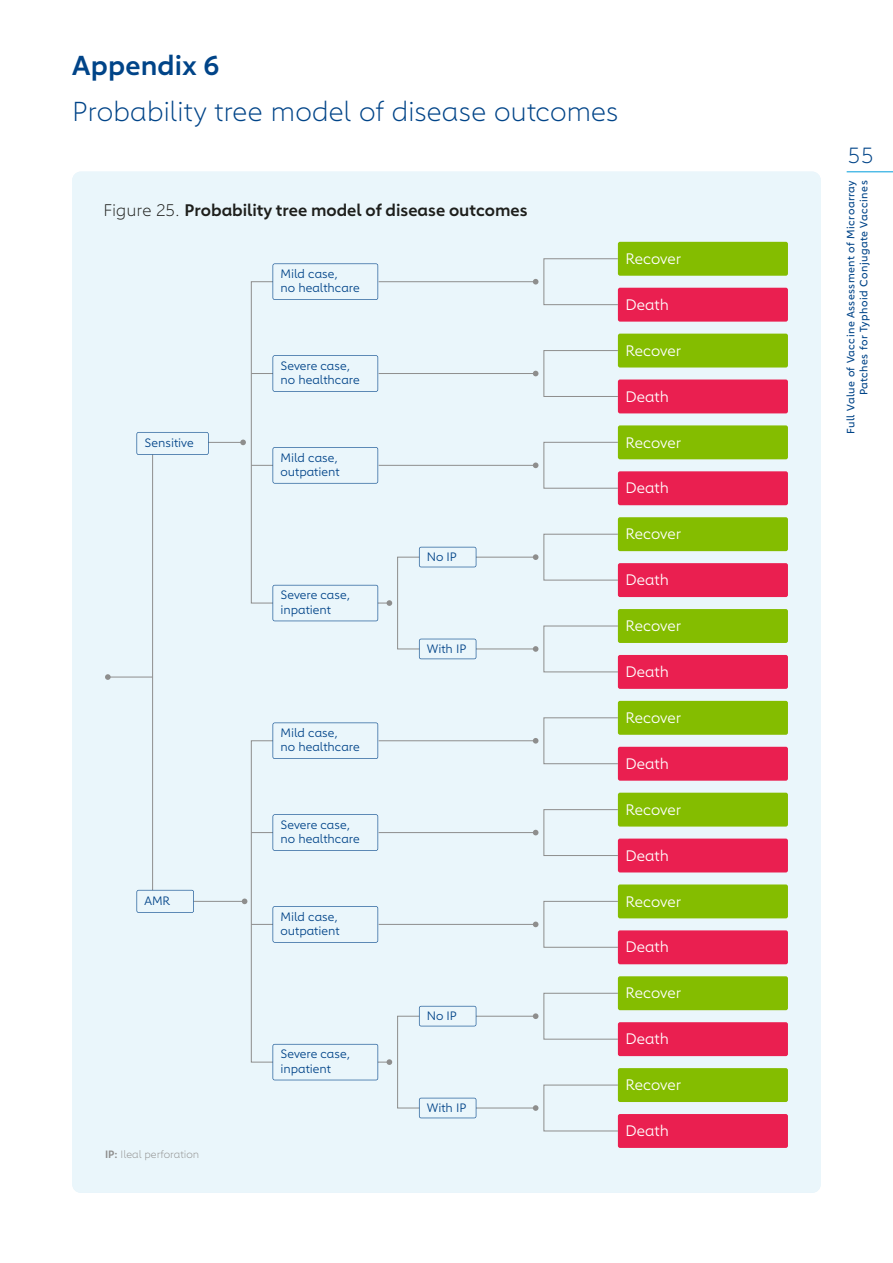
<style>
.page{position:relative;width:893px;height:1263px;background:#fff}
.page>*{position:absolute;margin:0;border:0;box-sizing:border-box;transform-origin:0 0}
.t1{font:300 27px "Carnero";letter-spacing:-.005em;color:#048}
.t2{font:600 27px "Carnero";letter-spacing:.005em;color:#048}
.t3{font:300 21.6px "Carnero";color:#048}
.t4{font:600 16.5px "Carnero";color:#1e1f1c}
.t5{font:15px "Carnero";color:#fff}
.t6{font:12px/14.4px "Carnero";color:#004388}
.t7{font:10.5px/12.8px "Carnero";letter-spacing:.04em;color:#048;text-align:right}
.t8{font:300 10.5px "Carnero";color:#8e8e8d}
.s1{font-weight:300}
.s2{font-weight:600}
</style>
<div class="page">
<div style="left:72px;top:172px;width:749px;height:1021px;background:#eaf6fb"></div>
<div style="left:618px;top:242px;width:170px;height:34px;background:#84bd00;border-radius:2px"></div>
<div style="left:618px;top:288px;width:170px;height:34px;background:#ea1f50;border-radius:2px"></div>
<div style="left:618px;top:334px;width:170px;height:33px;background:#84bd00;border-radius:2px"></div>
<div style="left:618px;top:379px;width:170px;height:34px;background:#ea1f50;border-radius:2px"></div>
<div style="left:618px;top:425px;width:170px;height:34px;background:#84bd00;border-radius:2px"></div>
<div style="left:618px;top:471px;width:170px;height:34px;background:#ea1f50;border-radius:2px"></div>
<div style="left:618px;top:517px;width:170px;height:34px;background:#84bd00;border-radius:2px"></div>
<div style="left:618px;top:563px;width:170px;height:34px;background:#ea1f50;border-radius:2px"></div>
<div style="left:618px;top:609px;width:170px;height:34px;background:#84bd00;border-radius:2px"></div>
<div style="left:618px;top:655px;width:170px;height:34px;background:#ea1f50;border-radius:2px"></div>
<div style="left:618px;top:701px;width:170px;height:34px;background:#84bd00;border-radius:2px"></div>
<div style="left:618px;top:747px;width:170px;height:34px;background:#ea1f50;border-radius:2px"></div>
<div style="left:618px;top:793px;width:170px;height:33px;background:#84bd00;border-radius:2px"></div>
<div style="left:618px;top:838px;width:170px;height:34px;background:#ea1f50;border-radius:2px"></div>
<div style="left:618px;top:884px;width:170px;height:34px;background:#84bd00;border-radius:2px"></div>
<div style="left:618px;top:930px;width:170px;height:34px;background:#ea1f50;border-radius:2px"></div>
<div style="left:618px;top:976px;width:170px;height:34px;background:#84bd00;border-radius:2px"></div>
<div style="left:618px;top:1022px;width:170px;height:34px;background:#ea1f50;border-radius:2px"></div>
<div style="left:618px;top:1068px;width:170px;height:34px;background:#84bd00;border-radius:2px"></div>
<div style="left:618px;top:1114px;width:170px;height:34px;background:#ea1f50;border-radius:2px"></div>
<hr style="left:108px;top:677px;width:45px;height:1px;background:#8e8e8d">
<svg style="left:105px;top:674px;width:6px;height:6px"></svg>
<div style="left:397px;top:557px;width:139px;height:92px;border:1px solid #8e8e8d"></div>
<svg style="left:533px;top:554px;width:5px;height:6px"></svg>
<svg style="left:533px;top:646px;width:5px;height:6px"></svg>
<div style="left:543px;top:534px;width:75px;height:46px;border:1px solid #8e8e8d"></div>
<div style="left:543px;top:442px;width:75px;height:47px;border:1px solid #8e8e8d"></div>
<div style="left:543px;top:350px;width:75px;height:47px;border:1px solid #8e8e8d"></div>
<div style="left:543px;top:258px;width:75px;height:47px;border:1px solid #8e8e8d"></div>
<div style="left:543px;top:626px;width:75px;height:46px;border:1px solid #8e8e8d"></div>
<hr style="left:379px;top:281px;width:157px;height:1px;background:#8e8e8d">
<svg style="left:533px;top:279px;width:5px;height:5px"></svg>
<hr style="left:379px;top:373px;width:157px;height:1px;background:#8e8e8d">
<svg style="left:533px;top:371px;width:5px;height:5px"></svg>
<svg style="left:419px;top:547px;width:57px;height:20px"></svg>
<svg style="left:419px;top:639px;width:57px;height:20px"></svg>
<hr style="left:379px;top:465px;width:157px;height:1px;background:#8e8e8d">
<svg style="left:533px;top:462px;width:5px;height:6px"></svg>
<div style="left:397px;top:1016px;width:139px;height:92px;border:1px solid #8e8e8d"></div>
<svg style="left:533px;top:1013px;width:5px;height:6px"></svg>
<svg style="left:533px;top:1105px;width:5px;height:6px"></svg>
<div style="left:543px;top:993px;width:75px;height:46px;border:1px solid #8e8e8d"></div>
<div style="left:543px;top:901px;width:75px;height:47px;border:1px solid #8e8e8d"></div>
<div style="left:543px;top:809px;width:75px;height:47px;border:1px solid #8e8e8d"></div>
<div style="left:543px;top:717px;width:75px;height:47px;border:1px solid #8e8e8d"></div>
<div style="left:543px;top:1085px;width:75px;height:46px;border:1px solid #8e8e8d"></div>
<hr style="left:379px;top:740px;width:157px;height:1px;background:#8e8e8d">
<svg style="left:533px;top:738px;width:5px;height:6px"></svg>
<hr style="left:379px;top:832px;width:157px;height:1px;background:#8e8e8d">
<svg style="left:533px;top:830px;width:5px;height:5px"></svg>
<svg style="left:419px;top:1006px;width:57px;height:20px"></svg>
<svg style="left:419px;top:1098px;width:57px;height:20px"></svg>
<div style="left:137px;top:263px;width:255px;height:817px;background:#eaf6fb"></div>
<hr style="left:379px;top:924px;width:157px;height:1px;background:#8e8e8d">
<svg style="left:533px;top:921px;width:5px;height:6px"></svg>
<hr style="left:847px;top:172px;width:46px;height:1px;background:#009edc">
<h1 class="t2" style="left:72px;top:49px;width:149px">Appendix 6</h1>
<h1 class="t1" style="left:72px;top:95px;width:548px">Probability tree model of disease outcomes</h1>
<h3 class="t4" style="left:103px;top:200px;width:426px"><span class="s1">Figure 25.</span> Probability tree model of disease outcomes</h3>
<p class="t6" style="left:280px;top:266px;width:81px">Mild case,<br>no healthcare</p>
<p class="t6" style="left:144px;top:435px;width:51px">Sensitive</p>
<p class="t6" style="left:144px;top:894px;width:27px">AMR</p>
<p class="t8" style="left:105px;top:1148px;width:96px"><span class="s2">IP:</span> Ileal perforation</p>
<p class="t6" style="left:280px;top:358px;width:81px">Severe case, no healthcare</p>
<p class="t6" style="left:280px;top:450px;width:61px">Mild case, outpatient</p>
<p class="t6" style="left:280px;top:588px;width:71px">Severe case, inpatient</p>
<p class="t6" style="left:280px;top:725px;width:81px">Mild case,<br>no healthcare</p>
<p class="t6" style="left:280px;top:817px;width:81px">Severe case, no healthcare</p>
<p class="t6" style="left:280px;top:909px;width:61px">Mild case, outpatient</p>
<p class="t6" style="left:280px;top:1047px;width:71px">Severe case, inpatient</p>
<p class="t6" style="left:427px;top:549px;width:32px">No IP</p>
<p class="t6" style="left:427px;top:641px;width:41px">With IP</p>
<p class="t6" style="left:427px;top:1008px;width:32px">No IP</p>
<p class="t6" style="left:427px;top:1100px;width:41px">With IP</p>
<p class="t5" style="left:625px;top:250px;width:57px">Recover</p>
<p class="t5" style="left:625px;top:295px;width:45px">Death</p>
<p class="t5" style="left:625px;top:341px;width:57px">Recover</p>
<p class="t5" style="left:625px;top:387px;width:45px">Death</p>
<p class="t5" style="left:625px;top:433px;width:57px">Recover</p>
<p class="t5" style="left:625px;top:479px;width:45px">Death</p>
<p class="t5" style="left:625px;top:525px;width:57px">Recover</p>
<p class="t5" style="left:625px;top:571px;width:45px">Death</p>
<p class="t5" style="left:625px;top:617px;width:57px">Recover</p>
<p class="t5" style="left:625px;top:663px;width:45px">Death</p>
<p class="t5" style="left:625px;top:709px;width:57px">Recover</p>
<p class="t5" style="left:625px;top:754px;width:45px">Death</p>
<p class="t5" style="left:625px;top:800px;width:57px">Recover</p>
<p class="t5" style="left:625px;top:846px;width:45px">Death</p>
<p class="t5" style="left:625px;top:892px;width:57px">Recover</p>
<p class="t5" style="left:625px;top:938px;width:45px">Death</p>
<p class="t5" style="left:625px;top:984px;width:57px">Recover</p>
<p class="t5" style="left:625px;top:1030px;width:45px">Death</p>
<p class="t5" style="left:625px;top:1076px;width:57px">Recover</p>
<p class="t5" style="left:625px;top:1122px;width:45px">Death</p>
<h2 class="t3" style="left:848px;top:142px;width:27px">55</h2>
<p class="t7" style="left:844px;top:434px;width:255px;rotate:-90deg">Full Value of Vaccine Assessment of Microarray<br>Patches for Typhoid Conjugate Vaccines</p>
</div>
